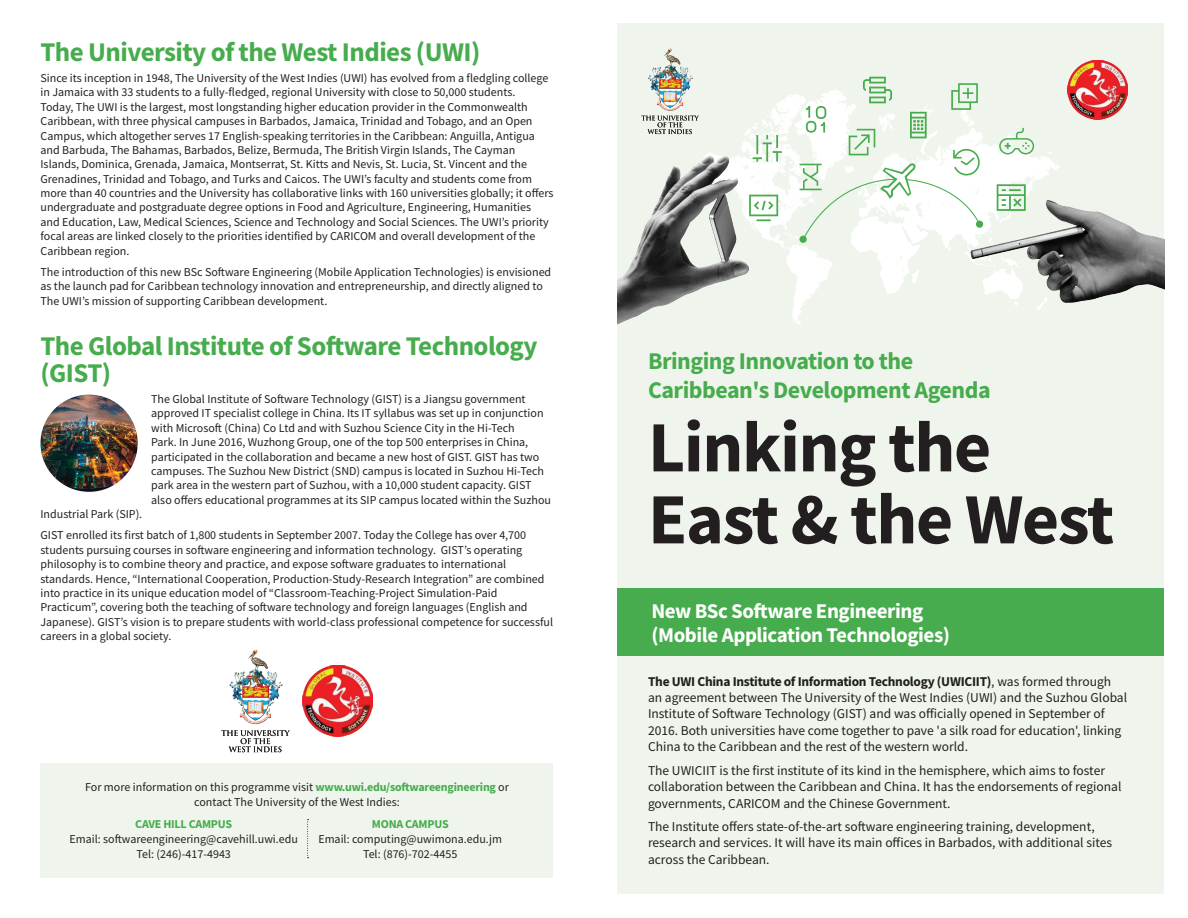
<style>
.page{position:relative;width:1188px;height:918px;background:#fff}
.page>*{position:absolute;margin:0;border:0;box-sizing:border-box;transform-origin:0 0}
.t1{font:700 72px/72px "Source Sans Pro";letter-spacing:-.02em;color:#231f20}
.t2{font:700 27px/27px "Source Sans Pro";letter-spacing:-.02em;color:#47ac4d}
.t3{font:700 24px/28.5px "Source Sans Pro";letter-spacing:-.02em;color:#47ac4d}
.t4{font:700 21px/24px "Source Sans Pro";letter-spacing:-.02em;color:#fff}
.t5{font:13.5px/16.5px "Source Sans Pro";color:#231f20}
.t6{font:12px/14.4px "Source Sans Pro";color:#231f20}
.t7{font:700 12px "Source Sans Pro";letter-spacing:-.02em;color:#47ac4d}
.s1{font-weight:700;color:#47ac4d}
.s2{font-weight:700}
</style>
<div class="page">
<div style="left:618px;top:24px;width:546px;height:870px;background:#eff5ec"></div>
<div style="left:618px;top:588px;width:546px;height:68px;background:#47ac4d"></div>
<div style="left:40px;top:763px;width:514px;height:115px;background:#eff5ec"></div>
<svg style="left:307px;top:819px;width:2px;height:39px"></svg>
<img style="left:228px;top:650px;width:55px;height:102px">
<img style="left:221px;top:730px;width:69px;height:6px">
<img style="left:302px;top:666px;width:71px;height:70px">
<img style="left:641px;top:48px;width:52px;height:86px">
<img style="left:663px;top:116px;width:25px;height:5px">
<img style="left:1068px;top:60px;width:59px;height:59px">
<img style="left:40px;top:395px;width:98px;height:97px;border-radius:49px">
<svg style="left:688px;top:90px;width:372px;height:234px"></svg>
<svg style="left:799px;top:236px;width:8px;height:7px"></svg>
<svg style="left:749px;top:195px;width:29px;height:26px"></svg>
<svg style="left:997px;top:184px;width:29px;height:15px"></svg>
<svg style="left:753px;top:135px;width:29px;height:27px"></svg>
<svg style="left:999px;top:128px;width:35px;height:26px"></svg>
<svg style="left:800px;top:77px;width:181px;height:164px"></svg>
<img style="left:970px;top:199px;width:194px;height:110px">
<img style="left:618px;top:155px;width:130px;height:169px">
<h2 class="t2" style="left:40px;top:38px;width:441px">The University of the West Indies (UWI)</h2>
<p class="t6" style="left:40px;top:71px;width:515px">Since its inception in 1948, The University of the West Indies (UWI) has evolved from a fledgling college in Jamaica with 33 students to a fully-fledged, regional University with close to 50,000 students.<br>Today, The UWI is the largest, most longstanding higher education provider in the Commonwealth Caribbean, with three physical campuses in Barbados, Jamaica, Trinidad and Tobago, and an Open Campus, which altogether serves 17 English-speaking territories in the Caribbean: Anguilla, Antigua and Barbuda, The Bahamas, Barbados, Belize, Bermuda, The British Virgin Islands, The Cayman Islands, Dominica, Grenada, Jamaica, Montserrat, St. Kitts and Nevis, St. Lucia, St. Vincent and the Grenadines, Trinidad and Tobago, and Turks and Caicos. The UWI’s faculty and students come from more than 40 countries and the University has collaborative links with 160 universities globally; it offers undergraduate and postgraduate degree options in Food and Agriculture, Engineering, Humanities<br>and Education, Law, Medical Sciences, Science and Technology and Social Sciences. The UWI’s priority focal areas are linked closely to the priorities identified by CARICOM and overall development of the Caribbean region.</p>
<p class="t6" style="left:40px;top:265px;width:512px">The introduction of this new BSc Software Engineering (Mobile Application Technologies) is envisioned as the launch pad for Caribbean technology innovation and entrepreneurship, and directly aligned to<br>The UWI’s mission of supporting Caribbean development.</p>
<h2 class="t2" style="left:40px;top:332px;width:499px">The Global Institute of Software Technology (GIST)</h2>
<p class="t6" style="left:151px;top:392px;width:401px">The Global Institute of Software Technology (GIST) is a Jiangsu government approved IT specialist college in China. Its IT syllabus was set up in conjunction with Microsoft (China) Co Ltd and with Suzhou Science City in the Hi-Tech<br>Park. In June 2016, Wuzhong Group, one of the top 500 enterprises in China, participated in the collaboration and became a new host of GIST. GIST has two campuses. The Suzhou New District (SND) campus is located in Suzhou Hi-Tech park area in the western part of Suzhou, with a 10,000 student capacity. GIST also offers educational programmes at its SIP campus located within the Suzhou</p>
<p class="t6" style="left:40px;top:504px;width:487px;line-height:21.1px">Industrial Park (SIP).<br>GIST enrolled its first batch of 1,800 students in September 2007. Today the College has over 4,700</p>
<p class="t6" style="left:40px;top:543px;width:514px">students pursuing courses in software engineering and information technology. GIST’s operating philosophy is to combine theory and practice, and expose software graduates to international standards. Hence, “International Cooperation, Production-Study-Research Integration” are combined into practice in its unique education model of “Classroom-Teaching-Project Simulation-Paid Practicum”, covering both the teaching of software technology and foreign languages (English and Japanese). GIST’s vision is to prepare students with world-class professional competence for successful careers in a global society.</p>
<p class="t6" style="left:85px;top:780px;width:425px;text-align:center">For more information on this programme visit <span class="s1">www.uwi.edu/softwareengineering</span> or contact The University of the West Indies:</p>
<p class="t7" style="left:372px;top:816px;width:78px">MONA CAMPUS</p>
<p class="t6" style="left:318px;top:832px;width:185px;line-height:15px;text-align:center">Email: computing@uwimona.edu.jm<br>Tel: (876)-702-4455</p>
<p class="t7" style="left:135px;top:816px;width:98px">CAVE HILL CAMPUS</p>
<p class="t6" style="left:70px;top:832px;width:230px;line-height:15px;text-align:center">Email: softwareengineering@cavehill.uwi.edu<br>Tel: (246)-417-4943</p>
<h3 class="t3" style="left:648px;top:347px;width:344px">Bringing Innovation to the<br>Caribbean's Development Agenda</h3>
<h1 class="t1" style="left:648px;top:410px;width:468px">Linking the<br>East &amp; the West</h1>
<h3 class="t4" style="left:651px;top:599px;width:300px">New BSc Software Engineering (Mobile Application Technologies)</h3>
<p class="t5" style="left:648px;top:673px;width:481px"><span class="s2">The UWI China Institute of Information Technology (UWICIIT)</span>, was formed through an agreement between The University of the West Indies (UWI) and the Suzhou Global Institute of Software Technology (GIST) and was officially opened in September of 2016. Both universities have come together to pave 'a silk road for education', linking China to the Caribbean and the rest of the western world.</p>
<p class="t5" style="left:648px;top:762px;width:475px">The UWICIIT is the first institute of its kind in the hemisphere, which aims to foster collaboration between the Caribbean and China. It has the endorsements of regional governments, CARICOM and the Chinese Government.</p>
<p class="t5" style="left:648px;top:818px;width:466px">The Institute offers state-of-the-art software engineering training, development, research and services. It will have its main offices in Barbados, with additional sites across the Caribbean.</p>
</div>
